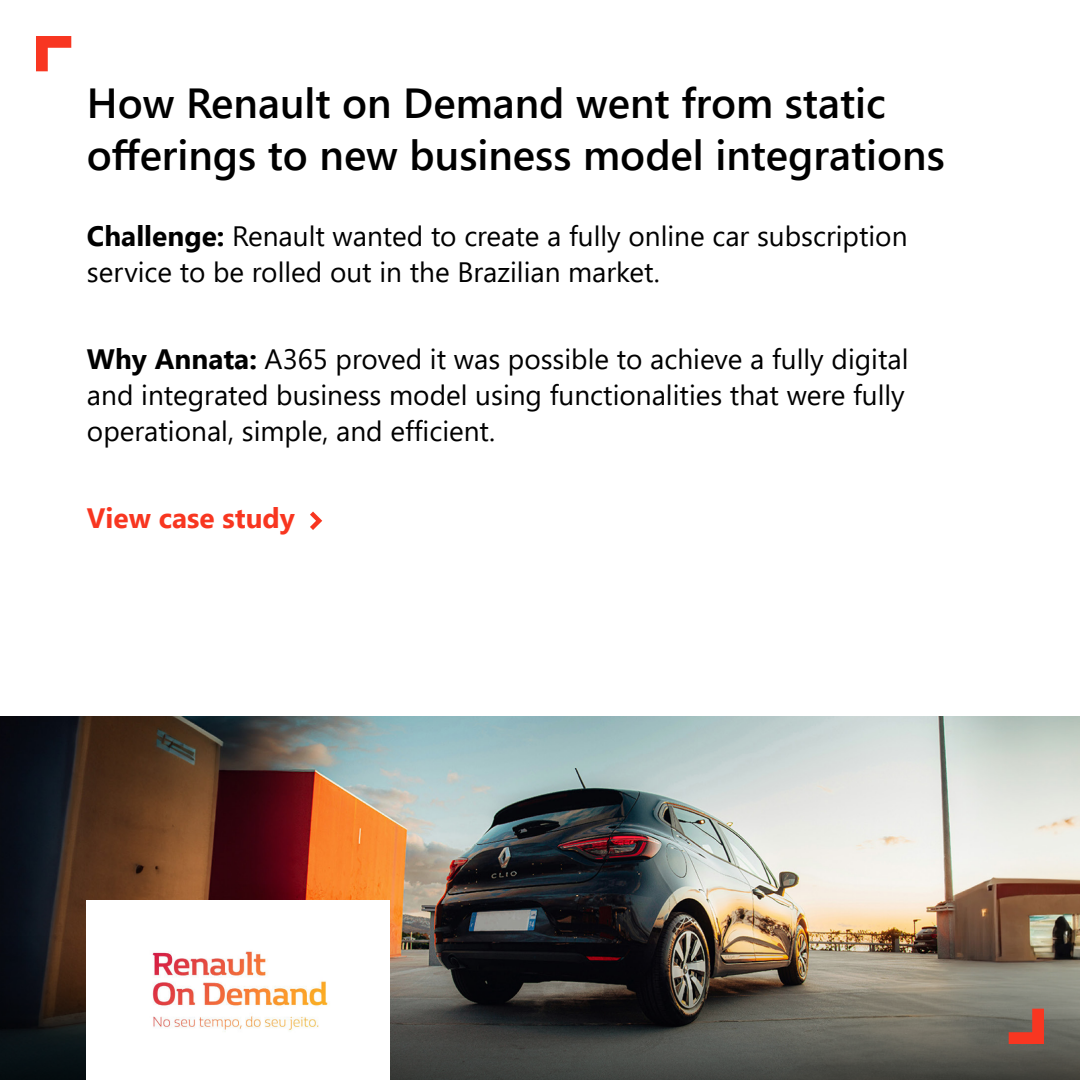
<style>
.page{position:relative;width:1080px;height:1080px;background:#fff}
.page>*{position:absolute;margin:0;border:0;box-sizing:border-box;transform-origin:0 0}
.t1{font:600 42px/52px "Segoe UI";color:#000}
.t2{font:28px/36px "Segoe UI";color:#000}
.t3{font:700 28px "Segoe UI";color:#f83620}
.s1{font-weight:700}
</style>
<div class="page">
<svg style="left:36px;top:36px;width:35px;height:35px"></svg>
<img style="left:0;top:716px;width:1080px;height:94px">
<img style="left:0;top:810px;width:1080px;height:270px">
<svg style="left:1009px;top:1009px;width:35px;height:35px"></svg>
<svg style="left:310px;top:512px;width:12px;height:18px"></svg>
<div style="left:87px;top:900px;width:303px;height:180px;background:#fff"></div>
<img style="left:152px;top:951px;width:176px;height:81px">
<h1 class="t1" style="left:87px;top:81px;width:859px">How Renault on Demand went from static offerings to new business model integrations</h1>
<p class="t2" style="left:87px;top:221px;width:822px"><span class="s1">Challenge:</span> Renault wanted to create a fully online car subscription service to be rolled out in the Brazilian market.</p>
<p class="t2" style="left:87px;top:344px;width:823px"><span class="s1">Why Annata:</span> A365 proved it was possible to achieve a fully digital and integrated business model using functionalities that were fully operational, simple, and efficient.</p>
<p class="t3" style="left:87px;top:507px;width:210px">View case study</p>
</div>
